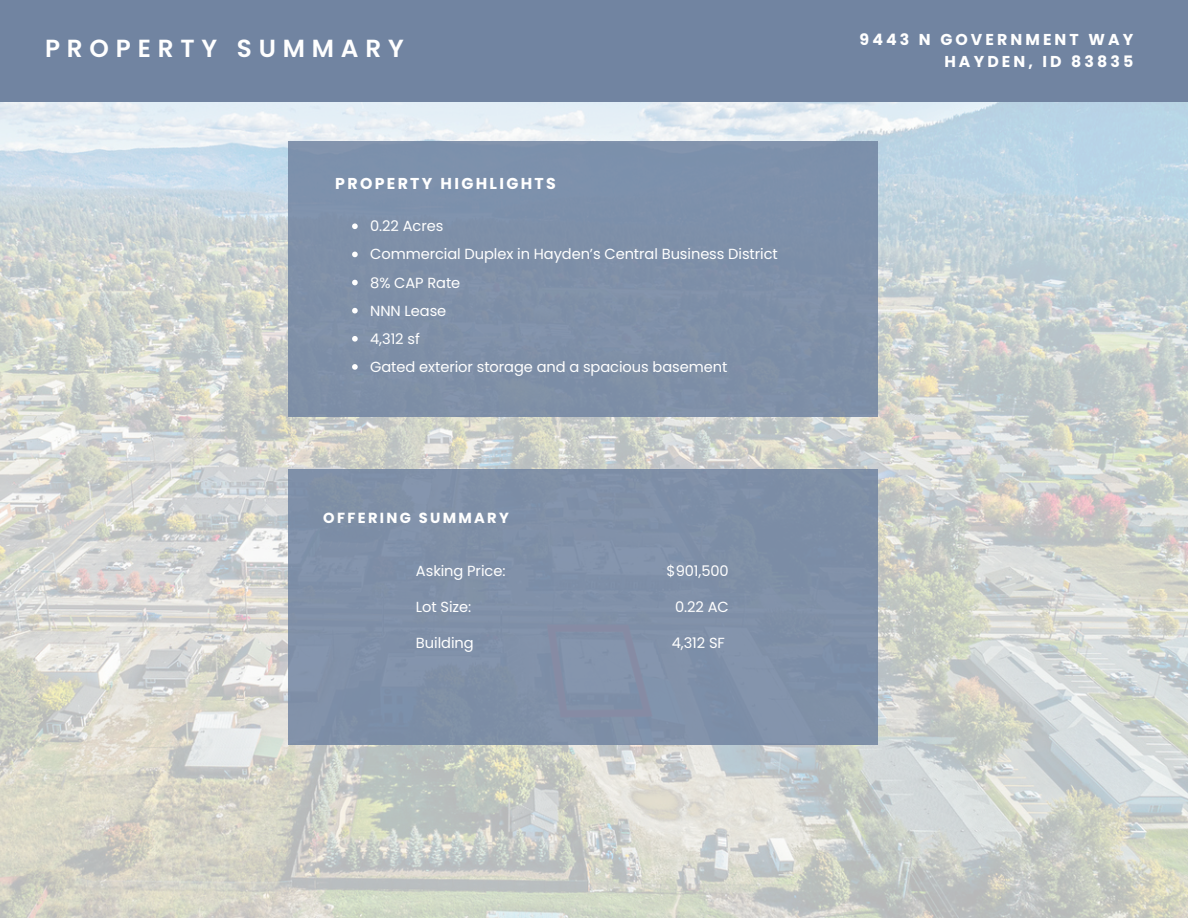
<style>
.page{position:relative;width:1188px;height:918px;background:#fff}
.page>*{position:absolute;margin:0;border:0;box-sizing:border-box;transform-origin:0 0}
.t1{font:600 24.75px "Poppins";letter-spacing:.275em;color:#fff}
.t2{font:700 15.75px/22.5px "Poppins";letter-spacing:.195em;color:#fff;text-align:right}
.t3{font:700 15.75px "Poppins";letter-spacing:.15em;color:#fff}
.t4{font:14.7px "Poppins";letter-spacing:-.005em;color:#fff}
.t5{font:700 14.7px "Poppins";letter-spacing:.16em;color:#fff}
</style>
<div class="page">
<img style="left:0;top:101px;width:1188px;height:817px">
<div style="left:0;top:0;width:1188px;height:101px;background:#7184a1"></div>
<div style="left:288px;top:142px;width:590px;height:275px;background:#7e90a8"></div>
<div style="left:288px;top:470px;width:590px;height:275px;background:#8090a7"></div>
<svg style="left:352px;top:223px;width:6px;height:6px"></svg>
<svg style="left:352px;top:252px;width:6px;height:5px"></svg>
<svg style="left:352px;top:280px;width:6px;height:5px"></svg>
<svg style="left:352px;top:308px;width:6px;height:5px"></svg>
<svg style="left:352px;top:336px;width:6px;height:6px"></svg>
<svg style="left:352px;top:364px;width:6px;height:6px"></svg>
<p class="t1" style="left:45px;top:31px;width:360px">PROPERTY SUMMARY</p>
<p class="t3" style="left:335px;top:173px;width:222px">PROPERTY HIGHLIGHTS</p>
<h1 class="t4" style="left:370px;top:216px;width:75px">0.22 Acres</h1>
<h2 class="t4" style="left:370px;top:244px;width:409px">Commercial Duplex in Hayden’s Central Business District</h2>
<h2 class="t4" style="left:370px;top:272px;width:92px">8% CAP Rate</h2>
<p class="t4" style="left:370px;top:300px;width:78px">NNN Lease</p>
<p class="t4" style="left:370px;top:328px;width:51px">4,312 sf</p>
<p class="t4" style="left:370px;top:357px;width:359px">Gated exterior storage and a spacious basement</p>
<p class="t5" style="left:323px;top:508px;width:187px">OFFERING SUMMARY</p>
<p class="t4" style="left:416px;top:560px;width:91px">Asking Price:</p>
<p class="t4" style="left:416px;top:596px;width:57px">Lot Size:</p>
<p class="t4" style="left:416px;top:632px;width:59px">Building</p>
<p class="t4" style="left:667px;top:560px;width:64px">$901,500</p>
<p class="t4" style="left:675px;top:596px;width:55px">0.22 AC</p>
<p class="t4" style="left:672px;top:632px;width:55px">4,312 SF</p>
<h2 class="t2" style="left:860px;top:28px;width:275px">9443 N GOVERNMENT WAY<br>HAYDEN, ID 83835</h2>
</div>
